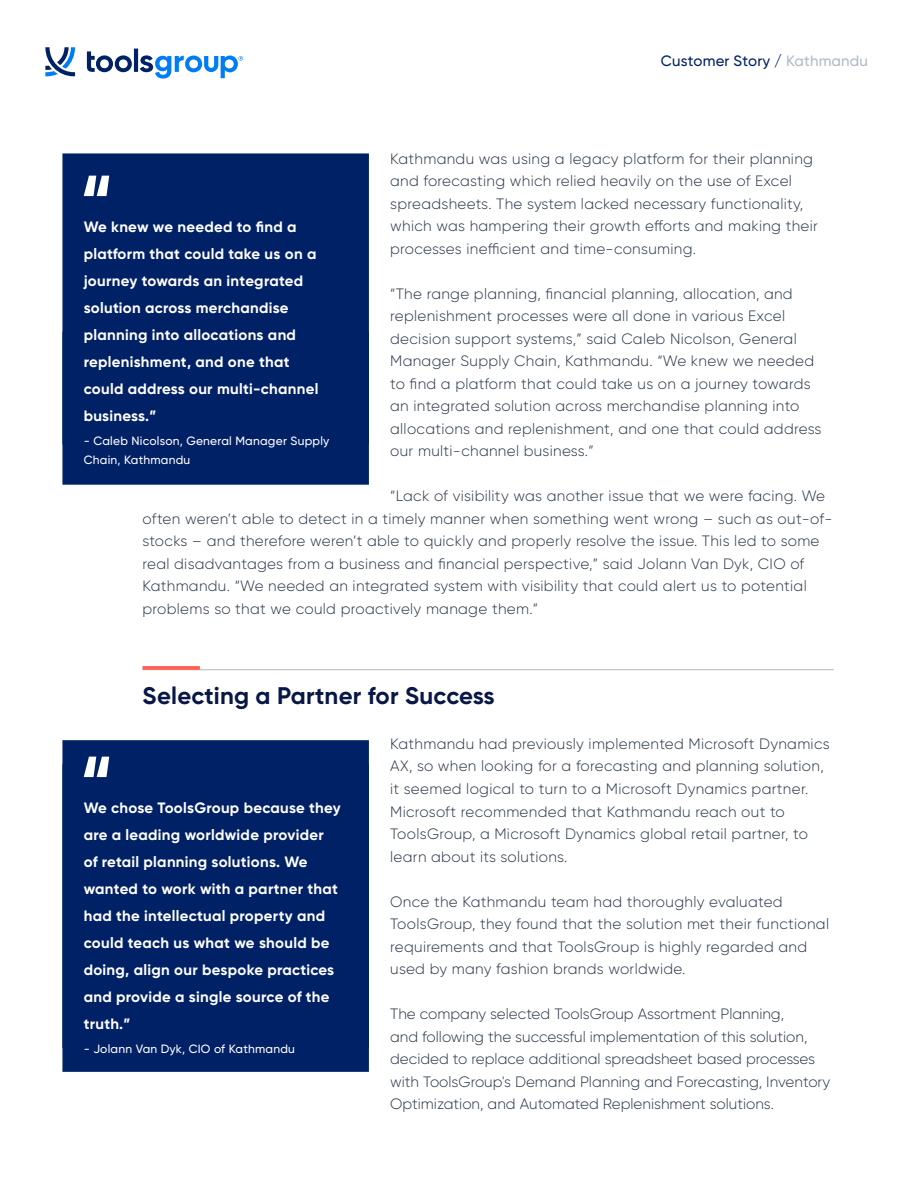
<style>
.page{position:relative;width:919px;height:1187px;background:#fff}
.page>*{position:absolute;margin:0;border:0;box-sizing:border-box;transform-origin:0 0}
.t1{font:700 24px "Gilroy";letter-spacing:.01em;color:#081745}
.t2{font:300 15px/22.5px "Gilroy";letter-spacing:.02em;color:#293647}
.t3{font:700 15px/27px "Gilroy";letter-spacing:.02em;color:#fff}
.t4{font:300 15px/22.5px "Gilroy";color:#293647}
.t5{font:500 15px "Gilroy";letter-spacing:.01em;color:#002166}
.t6{font:500 12px/18px "Gilroy";letter-spacing:.02em;color:#fff}
.s1{color:#b0bac4}
</style>
<div class="page">
<svg style="left:87px;top:51px;width:45px;height:21px"></svg>
<hr style="left:134px;top:49px;width:4px;height:23px;background:#002166">
<svg style="left:45px;top:47px;width:30px;height:29px"></svg>
<svg style="left:140px;top:55px;width:103px;height:23px"></svg>
<div style="left:62px;top:153px;width:307px;height:291px;background:#002166"></div>
<div style="left:62px;top:331px;width:307px;height:153px;background:#002166"></div>
<svg style="left:84px;top:176px;width:25px;height:20px"></svg>
<div style="left:62px;top:740px;width:307px;height:307px;background:#002166"></div>
<div style="left:62px;top:764px;width:307px;height:307px;background:#002166"></div>
<svg style="left:84px;top:756px;width:25px;height:21px"></svg>
<hr style="left:142px;top:669px;width:691px;height:1px;background:#b0bac4">
<hr style="left:142px;top:666px;width:58px;height:3px;background:#ff6154">
<p class="t5" style="left:661px;top:52px;width:208px">Customer Story / <span class="s1">Kathmandu</span></p>
<p class="t2" style="left:390px;top:147px;width:429px">Kathmandu was using a legacy platform for their planning and forecasting which relied heavily on the use of Excel spreadsheets. The system lacked necessary functionality, which was hampering their growth efforts and making their processes inefficient and time-consuming.</p>
<p class="t2" style="left:390px;top:282px;width:432px">“The range planning, financial planning, allocation, and replenishment processes were all done in various Excel decision support systems,” said Caleb Nicolson, General Manager Supply Chain, Kathmandu. “We knew we needed to find a platform that could take us on a journey towards an integrated solution across merchandise planning into allocations and replenishment, and one that could address our multi-channel business.”</p>
<p class="t2" style="left:142px;top:484px;width:691px;text-indent:248px">“Lack of visibility was another issue that we were facing. We often weren’t able to detect in a timely manner when something went wrong – such as out-of&shy;stocks – and therefore weren’t able to quickly and properly resolve the issue. This led to some real disadvantages from a business and financial perspective,” said Jolann Van Dyk, CIO of Kathmandu. “We needed an integrated system with visibility that could alert us to potential problems so that we could proactively manage them.”</p>
<p class="t3" style="left:84px;top:213px;width:236px">We knew we needed to find a platform that could take us on a journey towards an integrated solution across merchandise planning into allocations and replenishment, and one that could address our multi-channel business.”</p>
<p class="t6" style="left:84px;top:432px;width:247px">- Caleb Nicolson, General Manager Supply<br>Chain, Kathmandu</p>
<h1 class="t1" style="left:142px;top:680px;width:353px">Selecting a Partner for Success</h1>
<p class="t3" style="left:84px;top:794px;width:258px">We chose ToolsGroup because they are a leading worldwide provider of retail planning solutions. We wanted to work with a partner that had the intellectual property and could teach us what we should be doing, align our bespoke practices and provide a single source of the truth.”</p>
<p class="t6" style="left:84px;top:1040px;width:213px">- Jolann Van Dyk, CIO of Kathmandu</p>
<p class="t2" style="left:390px;top:732px;width:441px">Kathmandu had previously implemented Microsoft Dynamics AX, so when looking for a forecasting and planning solution, it seemed logical to turn to a Microsoft Dynamics partner.<br>Microsoft recommended that Kathmandu reach out to ToolsGroup, a Microsoft Dynamics global retail partner, to learn about its solutions.</p>
<p class="t2" style="left:390px;top:889px;width:440px">Once the Kathmandu team had thoroughly evaluated ToolsGroup, they found that the solution met their functional requirements and that ToolsGroup is highly regarded and used by many fashion brands worldwide.</p>
<p class="t4" style="left:390px;top:1002px;width:441px">The company selected ToolsGroup Assortment Planning,<br>and following the successful implementation of this solution, decided to replace additional spreadsheet based processes with ToolsGroup's Demand Planning and Forecasting, Inventory Optimization, and Automated Replenishment solutions.</p>
</div>
